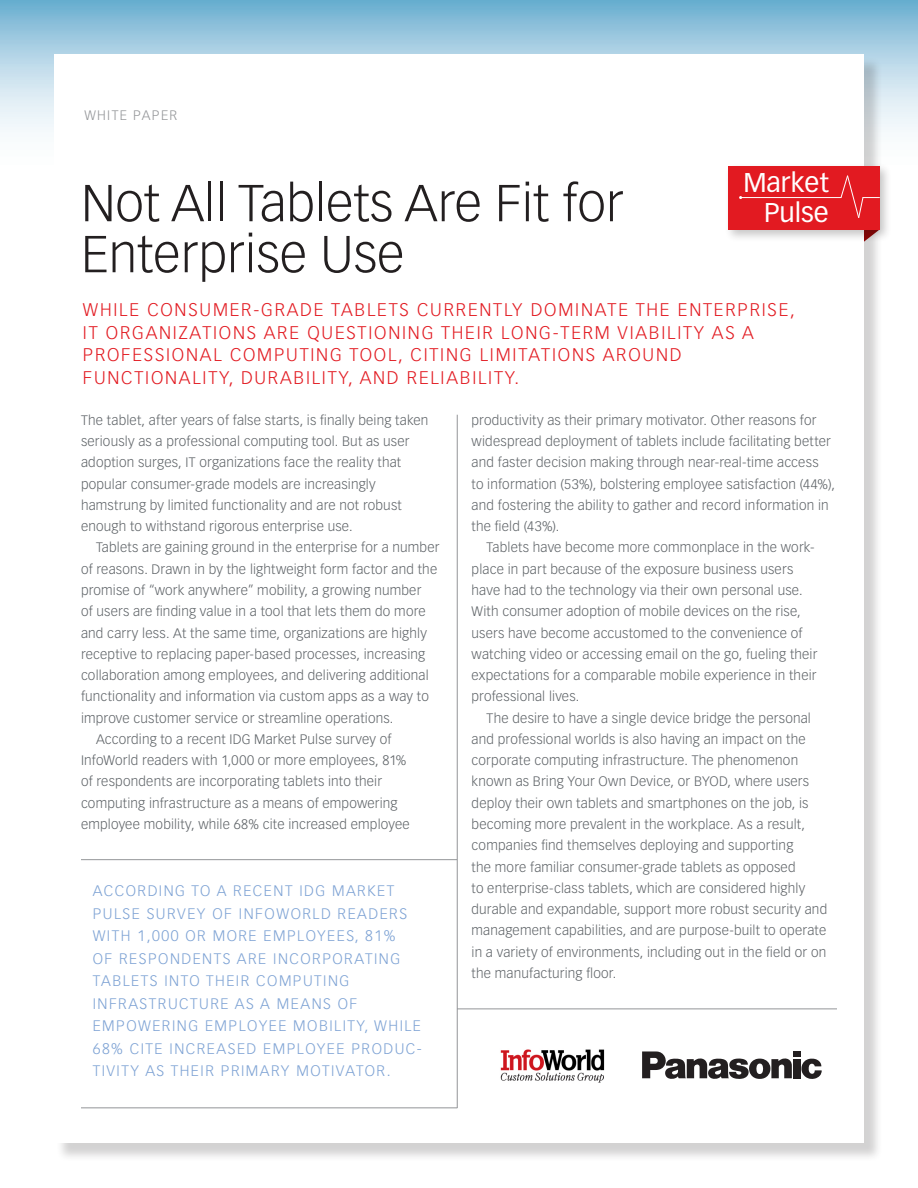
<style>
.page{position:relative;width:918px;height:1188px;background:#fff}
.page>*{position:absolute;margin:0;border:0;box-sizing:border-box;transform-origin:0 0}
.t1{font:300 51px/51px "Vectora LH";color:#231f20}
.t2{font:26.7px "Vectora LH";color:#fff}
.t3{font:300 18px/22.5px "Vectora LH";letter-spacing:.1em;color:#e21a21}
.t4{font:300 15px/22.5px "Vectora LH";letter-spacing:.1em;color:#7da2d4}
.t5{font:300 13.5px/21.3px "Vectora LH";letter-spacing:.015em;color:#5d6266}
.t6{font:300 13.5px "Vectora LH";letter-spacing:.1em;color:#939598}
</style>
<div class="page">
<svg style="left:0;top:0;width:918px;height:132px;background:#96c5dd"></svg>
<div style="left:56px;top:56px;width:827px;height:1106px;background:#231f20;opacity:.2"></div>
<div style="left:54px;top:54px;width:810px;height:1089px;background:#fff"></div>
<hr style="left:457px;top:415px;width:1px;height:693px;background:#939598">
<div style="left:725px;top:163px;width:168px;height:79px;background:#231f20;opacity:.25"></div>
<div style="left:728px;top:166px;width:152px;height:64px;background:#e21a21"></div>
<hr style="left:741px;top:197px;width:100px;height:1px;background:#fff">
<svg style="left:840px;top:175px;width:40px;height:43px"></svg>
<hr style="left:457px;top:1009px;width:380px;height:1px;background:#939598">
<img style="left:500px;top:1049px;width:105px;height:34px">
<svg style="left:801px;top:1058px;width:21px;height:21px"></svg>
<div style="left:793px;top:1051px;width:7px;height:6px;background:#231f20"></div>
<div style="left:793px;top:1059px;width:7px;height:19px;background:#231f20"></div>
<svg style="left:642px;top:1051px;width:150px;height:28px"></svg>
<hr style="left:81px;top:859px;width:376px;height:1px;background:#939598">
<hr style="left:81px;top:1108px;width:376px;height:1px;background:#939598">
<p class="t6" style="left:84px;top:108px;width:95px">WHITE PAPER</p>
<p class="t1" style="left:81px;top:178px;width:544px">Not All Tablets Are Fit for<br>Enterprise Use</p>
<p class="t2" style="left:743px;top:167px;width:87px">Market</p>
<p class="t2" style="left:764px;top:196px;width:66px">Pulse</p>
<p class="t3" style="left:83px;top:299px;width:714px">WHILE CONSUMER-GRADE TABLETS CURRENTLY DOMINATE THE ENTERPRISE, IT ORGANIZATIONS ARE QUESTIONING THEIR LONG-TERM VIABILITY AS A PROFESSIONAL COMPUTING TOOL, CITING LIMITATIONS AROUND FUNCTIONALITY, DURABILITY, AND RELIABILITY.</p>
<p class="t5" style="left:81px;top:410px;width:349px">The tablet, after years of false starts, is finally being taken seriously as a professional computing tool. But as user adoption surges, IT organizations face the reality that popular consumer-grade models are increasingly hamstrung by limited functionality and are not robust enough to withstand rigorous enterprise use.</p>
<p class="t5" style="left:81px;top:537px;width:360px;text-indent:15px">Tablets are gaining ground in the enterprise for a number of reasons. Drawn in by the lightweight form factor and the promise of “work anywhere” mobility, a growing number<br>of users are finding value in a tool that lets them do more and carry less. At the same time, organizations are highly receptive to replacing paper-based processes, increasing collaboration among employees, and delivering additional functionality and information via custom apps as a way to improve customer service or streamline operations.</p>
<p class="t5" style="left:81px;top:729px;width:330px;text-indent:15px">According to a recent IDG Market Pulse survey of InfoWorld readers with 1,000 or more employees, 81% of respondents are incorporating tablets into their computing infrastructure as a means of empowering employee mobility, while 68% cite increased employee</p>
<p class="t4" style="left:93px;top:880px;width:331px">ACCORDING TO A RECENT IDG MARKET PULSE SURVEY OF INFOWORLD READERS WITH 1,000 OR MORE EMPLOYEES, 81%<br>OF RESPONDENTS ARE INCORPORATING TABLETS INTO THEIR COMPUTING INFRASTRUCTURE AS A MEANS OF EMPOWERING EMPLOYEE MOBILITY, WHILE 68% CITE INCREASED EMPLOYEE PRODUC-TIVITY AS THEIR PRIMARY MOTIVATOR.</p>
<p class="t5" style="left:472px;top:410px;width:365px">productivity as their primary motivator. Other reasons for widespread deployment of tablets include facilitating better and faster decision making through near-real-time access<br>to information (53%), bolstering employee satisfaction (44%), and fostering the ability to gather and record information in the field (43%).</p>
<p class="t5" style="left:472px;top:537px;width:347px;text-indent:15px">Tablets have become more commonplace in the work&shy;place in part because of the exposure business users have had to the technology via their own personal use.<br>With consumer adoption of mobile devices on the rise, users have become accustomed to the convenience of watching video or accessing email on the go, fueling their expectations for a comparable mobile experience in their professional lives.</p>
<p class="t5" style="left:472px;top:707px;width:357px;text-indent:15px">The desire to have a single device bridge the personal and professional worlds is also having an impact on the corporate computing infrastructure. The phenomenon known as Bring Your Own Device, or BYOD, where users deploy their own tablets and smartphones on the job, is becoming more prevalent in the workplace. As a result, companies find themselves deploying and supporting<br>the more familiar consumer-grade tablets as opposed<br>to enterprise-class tablets, which are considered highly durable and expandable, support more robust security and management capabilities, and are purpose-built to operate in a variety of environments, including out in the field or on the manufacturing floor.</p>
</div>
